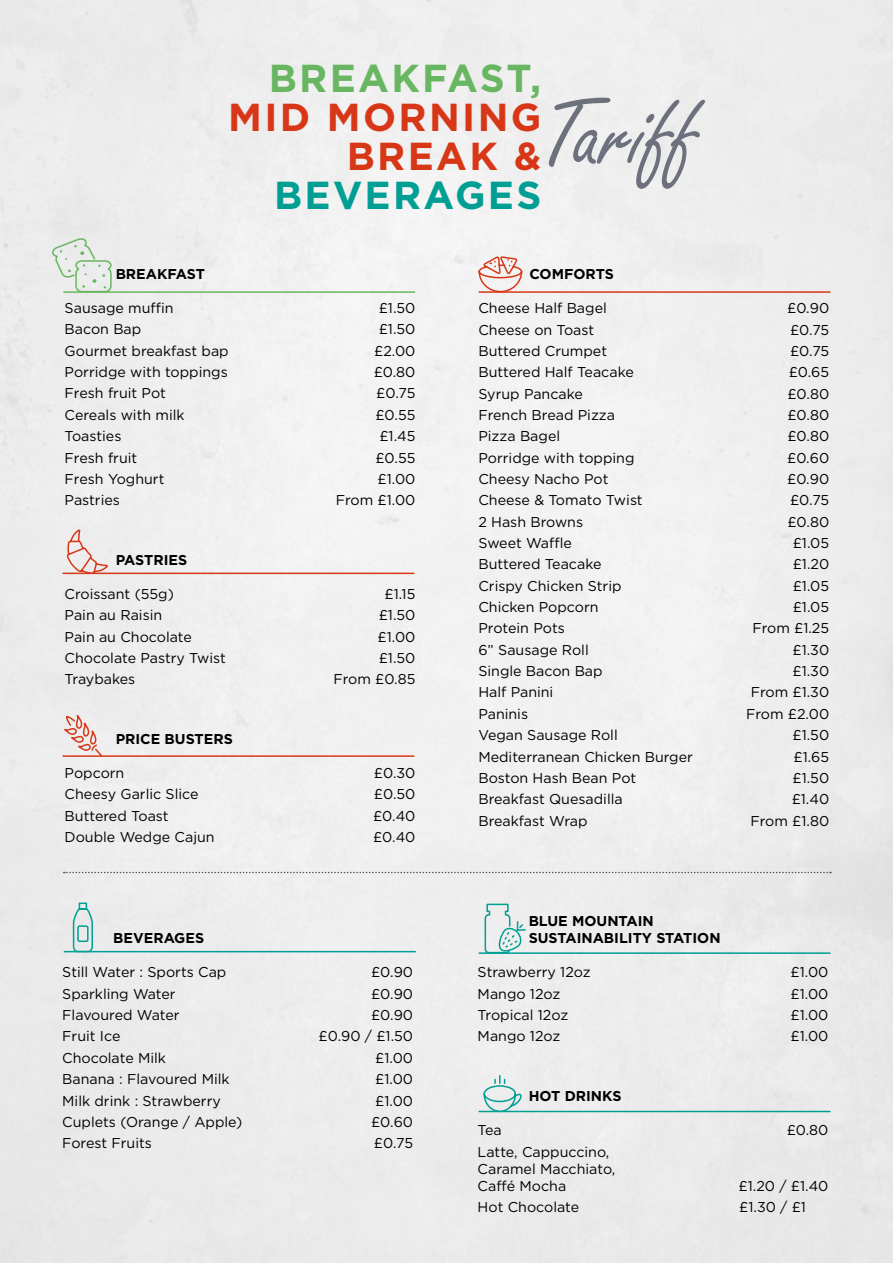
<style>
.page{position:relative;width:893px;height:1263px;background:#eee}
.page>*{position:absolute;margin:0;border:0;box-sizing:border-box;transform-origin:0 0}
.t1{font:100.5px "Freestyle Script";color:#6c717d}
.t2{font:700 39px/39px "Gotham";letter-spacing:.06em;color:#d83717;text-align:right}
.t3{font:700 39px "Gotham";letter-spacing:.06em;color:#69b662}
.t4{font:700 39px "Gotham";letter-spacing:.06em;color:#009e93}
.t5{font:14.25px/17.1px "Gotham";color:#000}
.t6{font:700 14.25px/17.1px "Gotham";color:#000}
</style>
<div class="page">
<hr style="left:64px;top:291px;width:351px;height:2px;background:#69b662">
<hr style="left:64px;top:951px;width:351px;height:1px;background:#009e93">
<hr style="left:479px;top:952px;width:351px;height:2px;background:#009e93">
<hr style="left:479px;top:1111px;width:351px;height:1px;background:#009e93">
<hr style="left:63px;top:755px;width:351px;height:2px;background:#d83717">
<hr style="left:479px;top:291px;width:351px;height:2px;background:#d83717">
<svg style="left:64px;top:872px;width:767px;height:1px"></svg>
<hr style="left:63px;top:573px;width:351px;height:1px;background:#d83717">
<svg style="left:52px;top:237px;width:60px;height:56px;background:#dae4d9"></svg>
<svg style="left:63px;top:715px;width:41px;height:43px;background:#e8c8c1"></svg>
<svg style="left:478px;top:255px;width:45px;height:38px"></svg>
<svg style="left:72px;top:902px;width:22px;height:51px"></svg>
<svg style="left:484px;top:903px;width:43px;height:51px"></svg>
<svg style="left:483px;top:1074px;width:40px;height:39px;background:#c0dedc"></svg>
<svg style="left:66px;top:529px;width:43px;height:46px;background:#e9cfc9"></svg>
<h2 class="t3" style="left:269px;top:56px;width:274px">BREAKFAST,</h2>
<h2 class="t2" style="left:228px;top:97px;width:315px">MID MORNING<br>BREAK &amp;</h2>
<h2 class="t4" style="left:274px;top:173px;width:269px">BEVERAGES</h2>
<h1 class="t1" style="left:542px;top:80px;width:157px">Tariff</h1>
<p class="t6" style="left:116px;top:265px;width:91px">BREAKFAST</p>
<p class="t5" style="left:65px;top:299px;width:110px">Sausage muffin</p>
<p class="t5" style="left:379px;top:299px;width:38px">£1.50</p>
<p class="t5" style="left:65px;top:321px;width:78px">Bacon Bap</p>
<p class="t5" style="left:379px;top:321px;width:38px">£1.50</p>
<p class="t5" style="left:65px;top:342px;width:166px">Gourmet breakfast bap</p>
<p class="t5" style="left:374px;top:342px;width:43px">£2.00</p>
<p class="t5" style="left:65px;top:363px;width:165px">Porridge with toppings</p>
<p class="t5" style="left:374px;top:363px;width:43px">£0.80</p>
<p class="t5" style="left:65px;top:385px;width:103px">Fresh fruit Pot</p>
<p class="t5" style="left:376px;top:385px;width:41px">£0.75</p>
<p class="t5" style="left:65px;top:406px;width:122px">Cereals with milk</p>
<p class="t5" style="left:375px;top:406px;width:42px">£0.55</p>
<p class="t5" style="left:65px;top:427px;width:58px">Toasties</p>
<p class="t5" style="left:379px;top:427px;width:38px">£1.45</p>
<p class="t5" style="left:65px;top:449px;width:74px">Fresh fruit</p>
<p class="t5" style="left:375px;top:449px;width:42px">£0.55</p>
<p class="t5" style="left:65px;top:470px;width:101px">Fresh Yoghurt</p>
<p class="t5" style="left:378px;top:470px;width:39px">£1.00</p>
<p class="t5" style="left:65px;top:491px;width:57px">Pastries</p>
<p class="t5" style="left:336px;top:491px;width:81px">From £1.00</p>
<p class="t6" style="left:116px;top:551px;width:73px">PASTRIES</p>
<p class="t5" style="left:65px;top:585px;width:111px">Croissant (55g)</p>
<p class="t5" style="left:385px;top:585px;width:32px">£1.15</p>
<p class="t5" style="left:65px;top:606px;width:99px">Pain au Raisin</p>
<p class="t5" style="left:379px;top:606px;width:38px">£1.50</p>
<p class="t5" style="left:65px;top:628px;width:129px">Pain au Chocolate</p>
<p class="t5" style="left:378px;top:628px;width:39px">£1.00</p>
<p class="t5" style="left:65px;top:649px;width:163px">Chocolate Pastry Twist</p>
<p class="t5" style="left:379px;top:649px;width:38px">£1.50</p>
<p class="t5" style="left:65px;top:670px;width:72px">Traybakes</p>
<p class="t5" style="left:333px;top:670px;width:84px">From £0.85</p>
<p class="t6" style="left:116px;top:730px;width:119px">PRICE BUSTERS</p>
<p class="t5" style="left:65px;top:764px;width:61px">Popcorn</p>
<p class="t5" style="left:374px;top:764px;width:43px">£0.30</p>
<p class="t5" style="left:65px;top:786px;width:135px">Cheesy Garlic Slice</p>
<p class="t5" style="left:374px;top:786px;width:43px">£0.50</p>
<p class="t5" style="left:65px;top:807px;width:106px">Buttered Toast</p>
<p class="t5" style="left:373px;top:807px;width:44px">£0.40</p>
<p class="t5" style="left:65px;top:828px;width:152px">Double Wedge Cajun</p>
<p class="t5" style="left:373px;top:828px;width:44px">£0.40</p>
<p class="t6" style="left:113px;top:929px;width:92px">BEVERAGES</p>
<p class="t5" style="left:62px;top:963px;width:166px">Still Water : Sports Cap</p>
<p class="t5" style="left:371px;top:963px;width:43px">£0.90</p>
<p class="t5" style="left:62px;top:985px;width:115px">Sparkling Water</p>
<p class="t5" style="left:371px;top:985px;width:43px">£0.90</p>
<p class="t5" style="left:62px;top:1006px;width:119px">Flavoured Water</p>
<p class="t5" style="left:371px;top:1006px;width:43px">£0.90</p>
<p class="t5" style="left:62px;top:1027px;width:60px">Fruit Ice</p>
<p class="t5" style="left:319px;top:1027px;width:96px">£0.90 / £1.50</p>
<p class="t5" style="left:62px;top:1049px;width:105px">Chocolate Milk</p>
<p class="t5" style="left:375px;top:1049px;width:39px">£1.00</p>
<p class="t5" style="left:62px;top:1070px;width:169px">Banana : Flavoured Milk</p>
<p class="t5" style="left:375px;top:1070px;width:39px">£1.00</p>
<p class="t5" style="left:62px;top:1092px;width:160px">Milk drink : Strawberry</p>
<p class="t5" style="left:375px;top:1092px;width:39px">£1.00</p>
<p class="t5" style="left:62px;top:1113px;width:182px">Cuplets (Orange / Apple)</p>
<p class="t5" style="left:371px;top:1113px;width:43px">£0.60</p>
<p class="t5" style="left:62px;top:1134px;width:91px">Forest Fruits</p>
<p class="t5" style="left:374px;top:1134px;width:41px">£0.75</p>
<p class="t6" style="left:529px;top:265px;width:86px">COMFORTS</p>
<p class="t5" style="left:478px;top:299px;width:130px">Cheese Half Bagel</p>
<p class="t5" style="left:787px;top:299px;width:43px">£0.90</p>
<p class="t5" style="left:478px;top:321px;width:117px">Cheese on Toast</p>
<p class="t5" style="left:790px;top:321px;width:41px">£0.75</p>
<p class="t5" style="left:478px;top:342px;width:130px">Buttered Crumpet</p>
<p class="t5" style="left:790px;top:342px;width:41px">£0.75</p>
<p class="t5" style="left:478px;top:363px;width:157px">Buttered Half Teacake</p>
<p class="t5" style="left:789px;top:363px;width:42px">£0.65</p>
<p class="t5" style="left:478px;top:385px;width:106px">Syrup Pancake</p>
<p class="t5" style="left:787px;top:385px;width:43px">£0.80</p>
<p class="t5" style="left:478px;top:406px;width:138px">French Bread Pizza</p>
<p class="t5" style="left:787px;top:406px;width:43px">£0.80</p>
<p class="t5" style="left:478px;top:427px;width:83px">Pizza Bagel</p>
<p class="t5" style="left:787px;top:427px;width:43px">£0.80</p>
<p class="t5" style="left:478px;top:449px;width:158px">Porridge with topping</p>
<p class="t5" style="left:787px;top:449px;width:43px">£0.60</p>
<p class="t5" style="left:478px;top:470px;width:132px">Cheesy Nacho Pot</p>
<p class="t5" style="left:787px;top:470px;width:43px">£0.90</p>
<p class="t5" style="left:478px;top:491px;width:166px">Cheese &amp; Tomato Twist</p>
<p class="t5" style="left:790px;top:491px;width:41px">£0.75</p>
<p class="t5" style="left:478px;top:513px;width:106px">2 Hash Browns</p>
<p class="t5" style="left:787px;top:513px;width:43px">£0.80</p>
<p class="t5" style="left:478px;top:534px;width:95px">Sweet Waffle</p>
<p class="t5" style="left:793px;top:534px;width:38px">£1.05</p>
<p class="t5" style="left:478px;top:555px;width:125px">Buttered Teacake</p>
<p class="t5" style="left:793px;top:555px;width:38px">£1.20</p>
<p class="t5" style="left:478px;top:577px;width:145px">Crispy Chicken Strip</p>
<p class="t5" style="left:793px;top:577px;width:38px">£1.05</p>
<p class="t5" style="left:478px;top:598px;width:122px">Chicken Popcorn</p>
<p class="t5" style="left:793px;top:598px;width:38px">£1.05</p>
<p class="t5" style="left:478px;top:620px;width:88px">Protein Pots</p>
<p class="t5" style="left:752px;top:620px;width:78px">From £1.25</p>
<p class="t5" style="left:478px;top:641px;width:112px">6” Sausage Roll</p>
<p class="t5" style="left:792px;top:641px;width:38px">£1.30</p>
<p class="t5" style="left:478px;top:662px;width:126px">Single Bacon Bap</p>
<p class="t5" style="left:792px;top:662px;width:38px">£1.30</p>
<p class="t5" style="left:478px;top:684px;width:77px">Half Panini</p>
<p class="t5" style="left:751px;top:684px;width:80px">From £1.30</p>
<p class="t5" style="left:478px;top:705px;width:51px">Paninis</p>
<p class="t5" style="left:746px;top:705px;width:85px">From £2.00</p>
<p class="t5" style="left:478px;top:726px;width:141px">Vegan Sausage Roll</p>
<p class="t5" style="left:792px;top:726px;width:38px">£1.50</p>
<p class="t5" style="left:478px;top:748px;width:216px">Mediterranean Chicken Burger</p>
<p class="t5" style="left:793px;top:748px;width:37px">£1.65</p>
<p class="t5" style="left:478px;top:769px;width:159px">Boston Hash Bean Pot</p>
<p class="t5" style="left:792px;top:769px;width:38px">£1.50</p>
<p class="t5" style="left:478px;top:790px;width:146px">Breakfast Quesadilla</p>
<p class="t5" style="left:792px;top:790px;width:39px">£1.40</p>
<p class="t5" style="left:478px;top:812px;width:111px">Breakfast Wrap</p>
<p class="t5" style="left:750px;top:812px;width:80px">From £1.80</p>
<p class="t6" style="left:529px;top:912px;width:193px">BLUE MOUNTAIN<br>SUSTAINABILITY STATION</p>
<p class="t5" style="left:478px;top:963px;width:115px">Strawberry 12oz</p>
<p class="t5" style="left:791px;top:963px;width:39px">£1.00</p>
<p class="t5" style="left:478px;top:985px;width:84px">Mango 12oz</p>
<p class="t5" style="left:791px;top:985px;width:39px">£1.00</p>
<p class="t5" style="left:478px;top:1006px;width:92px">Tropical 12oz</p>
<p class="t5" style="left:791px;top:1006px;width:39px">£1.00</p>
<p class="t5" style="left:478px;top:1027px;width:84px">Mango 12oz</p>
<p class="t5" style="left:791px;top:1027px;width:39px">£1.00</p>
<p class="t6" style="left:529px;top:1087px;width:94px">HOT DRINKS</p>
<p class="t5" style="left:478px;top:1121px;width:26px">Tea</p>
<p class="t5" style="left:787px;top:1121px;width:43px">£0.80</p>
<p class="t5" style="left:478px;top:1143px;width:139px">Latte, Cappuccino,<br>Caramel Macchiato,<br>Caffé Mocha</p>
<p class="t5" style="left:739px;top:1177px;width:91px">£1.20 / £1.40</p>
<p class="t5" style="left:478px;top:1198px;width:103px">Hot Chocolate</p>
<p class="t5" style="left:739px;top:1198px;width:68px">£1.30 / £1</p>
</div>
